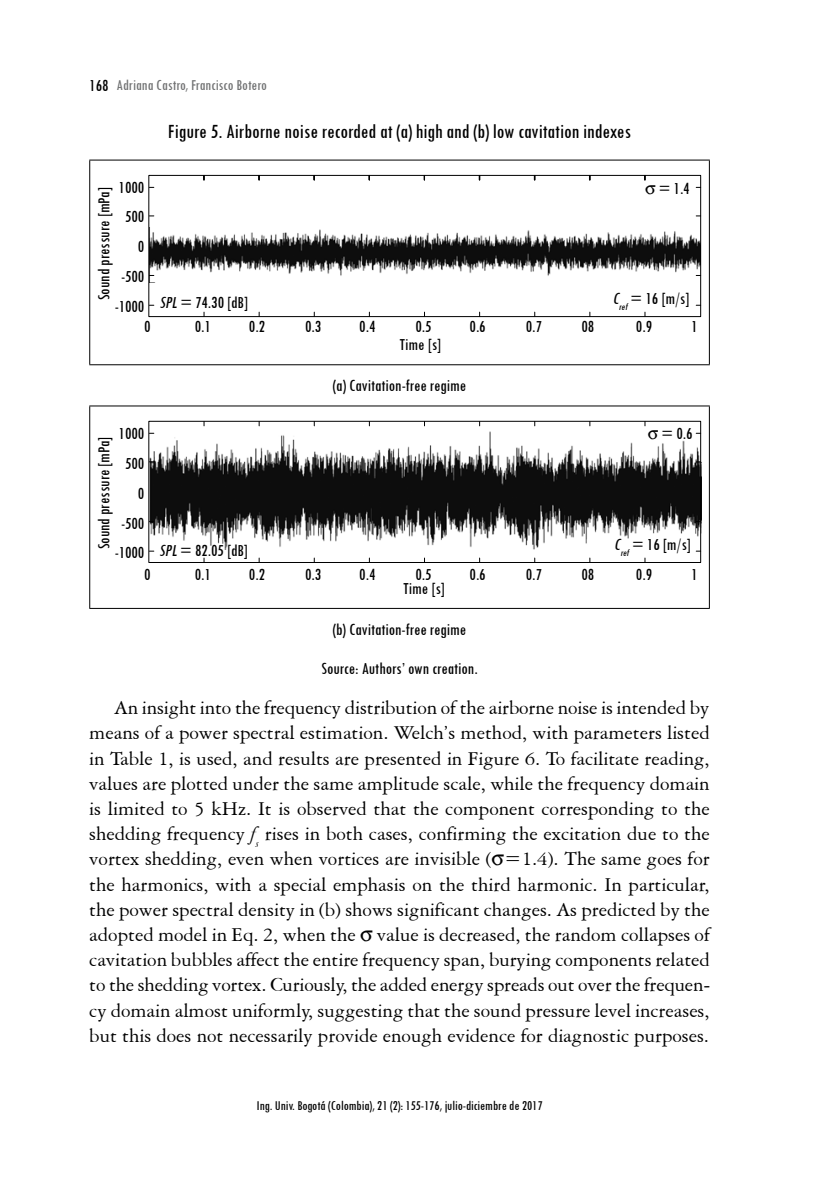
<style>
.page{position:relative;width:819px;height:1191px;background:#fff}
.page>*{position:absolute;margin:0;border:0;box-sizing:border-box;transform-origin:0 0}
.t1{font:21px/25.2px "American Garamond BT";color:#000;text-align:justify}
.t2{font:condensed 21px "Tw Cen";color:#000}
.t3{font:condensed 17.5px/29.8px "Tw Cen";color:#000;text-align:right}
.t4{font:condensed 15.75px "Tw Cen";color:#707172}
.t5{font:condensed 14px "Tw Cen";color:#000}
.s1{font-style:italic}
</style>
<div class="page">
<hr style="left:89px;top:160px;width:620px;height:1px;background:#000">
<hr style="left:89px;top:160px;width:1px;height:204px;background:#000">
<hr style="left:708px;top:160px;width:1px;height:204px;background:#000">
<hr style="left:89px;top:406px;width:1px;height:202px;background:#000">
<hr style="left:708px;top:406px;width:1px;height:202px;background:#000">
<hr style="left:89px;top:364px;width:620px;height:1px;background:#000">
<hr style="left:89px;top:405px;width:620px;height:1px;background:#000">
<hr style="left:89px;top:608px;width:620px;height:1px;background:#000">
<img style="left:150px;top:229px;width:549px;height:47px">
<div style="left:148px;top:175px;width:553px;height:142px;border:1px solid #000"></div>
<img style="left:150px;top:431px;width:549px;height:118px">
<div style="left:148px;top:421px;width:553px;height:142px;border:1px solid #000"></div>
<svg style="left:644px;top:175px;width:11px;height:6px"></svg>
<svg style="left:644px;top:421px;width:14px;height:18px"></svg>
<p class="t3" style="left:89px;top:71px;width:21px">168</p>
<p class="t4" style="left:117px;top:76px;width:152px">Adriana Castro, Francisco Botero</p>
<p class="t2" style="left:168px;top:118px;width:464px">Figure 5. Airborne noise recorded at (a) high and (b) low cavitation indexes</p>
<p class="t3" style="left:89px;top:300px;width:114px;rotate:-90deg">Sound pressure [mPa]</p>
<p class="t3" style="left:115px;top:172px;width:31px">1000<br>500<br>0 -500 -1000</p>
<p class="t3" style="left:658px;top:173px;width:32px">= 1.4</p>
<p class="t3" style="left:159px;top:287px;width:90px"><span class="s1">SPL</span>= 74.30 [dB]</p>
<p class="t3" style="left:612px;top:283px;width:78px"><span class="s1">C</span><sub>ref</sub> = 16 [m/s]</p>
<p class="t3" style="left:144px;top:311px;width:8px">0</p>
<p class="t3" style="left:195px;top:311px;width:18px">0.1</p>
<p class="t3" style="left:249px;top:311px;width:18px">0.2</p>
<p class="t3" style="left:305px;top:311px;width:18px">0.3</p>
<p class="t3" style="left:359px;top:311px;width:18px">0.4</p>
<p class="t3" style="left:415px;top:311px;width:18px">0.5</p>
<p class="t3" style="left:469px;top:311px;width:18px">0.6</p>
<p class="t3" style="left:525px;top:311px;width:18px">0.7</p>
<p class="t3" style="left:581px;top:311px;width:14px">08</p>
<p class="t3" style="left:636px;top:311px;width:18px">0.9</p>
<p class="t3" style="left:691px;top:311px;width:8px">1</p>
<p class="t3" style="left:89px;top:549px;width:114px;rotate:-90deg">Sound pressure [mPa]</p>
<p class="t3" style="left:115px;top:418px;width:31px">1000<br>500<br>0 -500 -1000</p>
<p class="t3" style="left:159px;top:535px;width:90px"><span class="s1">SPL</span>= 82.05 [dB]</p>
<p class="t3" style="left:399px;top:329px;width:43px">Time [s]</p>
<p class="t3" style="left:333px;top:370px;width:135px">(a) Cavitation-free regime</p>
<p class="t3" style="left:661px;top:418px;width:32px">= 0.6</p>
<p class="t3" style="left:614px;top:529px;width:78px"><span class="s1">C</span><sub>ref</sub> = 16 [m/s]</p>
<p class="t3" style="left:144px;top:559px;width:8px">0</p>
<p class="t3" style="left:195px;top:559px;width:18px">0.1</p>
<p class="t3" style="left:249px;top:559px;width:18px">0.2</p>
<p class="t3" style="left:305px;top:559px;width:18px">0.3</p>
<p class="t3" style="left:359px;top:559px;width:18px">0.4</p>
<p class="t3" style="left:415px;top:559px;width:18px">0.5</p>
<p class="t3" style="left:469px;top:559px;width:18px">0.6</p>
<p class="t3" style="left:525px;top:559px;width:18px">0.7</p>
<p class="t3" style="left:581px;top:559px;width:14px">08</p>
<p class="t3" style="left:636px;top:559px;width:18px">0.9</p>
<p class="t3" style="left:691px;top:559px;width:8px">1</p>
<p class="t3" style="left:403px;top:573px;width:43px">Time [s]</p>
<p class="t3" style="left:333px;top:614px;width:135px">(b) Cavitation-free regime</p>
<p class="t3" style="left:321px;top:653px;width:158px">Source: Authors’ own creation.</p>
<p class="t1" style="left:89px;top:694px;width:622px;text-indent:25px">An insight into the frequency distribution of the airborne noise is intended by means of a power spectral estimation. Welch’s method, with parameters listed in Table 1, is used, and results are presented in Figure 6. To facilitate reading, values are plotted under the same amplitude scale, while the frequency domain is limited to 5 kHz. It is observed that the component corresponding to the shedding frequency <span class="s1">f</span><sub>s</sub> rises in both cases, confirming the excitation due to the vortex shedding, even when vortices are invisible ( =1.4). The same goes for the harmonics, with a special emphasis on the third harmonic. In particular, the power spectral density in (b) shows significant changes. As predicted by the adopted model in Eq. 2, when the value is decreased, the random collapses of cavitation bubbles affect the entire frequency span, burying components related to the shedding vortex. Curiously, the added energy spreads out over the frequen&shy;cy domain almost uniformly, suggesting that the sound pressure level increases, but this does not necessarily provide enough evidence for diagnostic purposes.</p>
<p class="t5" style="left:256px;top:1097px;width:287px">Ing. Univ. Bogotá (Colombia), 21 (2): 155-176, julio-diciembre de 2017</p>
</div>
